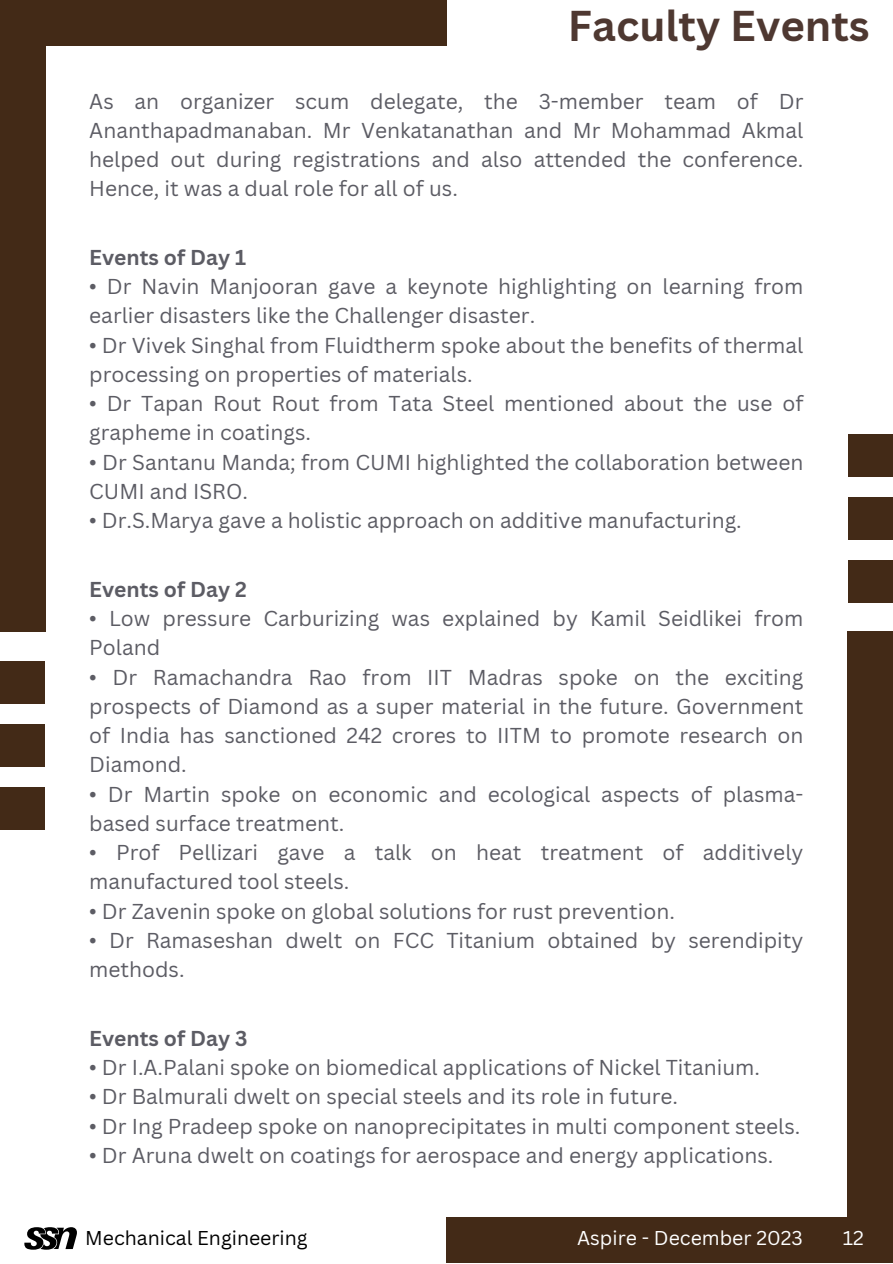
<style>
.page{position:relative;width:893px;height:1264px;background:#fff}
.page>*{position:absolute;margin:0;border:0;box-sizing:border-box;transform-origin:0 0}
.t1{font:700 42px "Canva Sans";color:#4e3831}
.t2{font:21px/29.2px "Canva Sans";color:#5c5c64}
.t3{font:700 21px "Canva Sans";color:#5c5c64}
.t4{font:19.5px "Canva Sans";color:#000}
.t5{font:19.5px "Canva Sans";color:#fff}
</style>
<div class="page">
<div style="left:0;top:0;width:45px;height:631px;background:#432a17"></div>
<div style="left:0;top:0;width:446px;height:45px;background:#432a17"></div>
<div style="left:847px;top:631px;width:45px;height:631px;background:#432a17"></div>
<div style="left:446px;top:1217px;width:446px;height:45px;background:#432a17"></div>
<div style="left:0;top:661px;width:45px;height:43px;background:#432a17"></div>
<div style="left:0;top:724px;width:45px;height:43px;background:#432a17"></div>
<div style="left:0;top:787px;width:45px;height:43px;background:#432a17"></div>
<div style="left:847px;top:434px;width:45px;height:43px;background:#432a17"></div>
<div style="left:847px;top:497px;width:45px;height:43px;background:#432a17"></div>
<div style="left:847px;top:560px;width:45px;height:43px;background:#432a17"></div>
<svg style="left:24px;top:1227px;width:53px;height:22px"></svg>
<h1 class="t1" style="left:568px;top:-4px;width:303px">Faculty Events</h1>
<p class="t2" style="left:89px;top:86px;width:715px;text-align:justify">As an organizer scum delegate, the 3-member team of Dr Ananthapadmanaban. Mr Venkatanathan and Mr Mohammad Akmal helped out during registrations and also attended the conference.<br>Hence, it was a dual role for all of us.</p>
<p class="t3" style="left:89px;top:242px;width:158px">Events of Day 1</p>
<p class="t2" style="left:89px;top:271px;width:715px">• Dr Navin Manjooran gave a keynote highlighting on learning from earlier disasters like the Challenger disaster.</p>
<p class="t2" style="left:89px;top:330px;width:715px">• Dr Vivek Singhal from Fluidtherm spoke about the benefits of thermal processing on properties of materials.</p>
<p class="t2" style="left:89px;top:388px;width:715px">• Dr Tapan Rout Rout from Tata Steel mentioned about the use of grapheme in coatings.</p>
<p class="t2" style="left:89px;top:447px;width:715px">• Dr Santanu Manda; from CUMI highlighted the collaboration between<br>CUMI and ISRO.</p>
<p class="t2" style="left:89px;top:505px;width:654px">• Dr.S.Marya gave a holistic approach on additive manufacturing.</p>
<p class="t3" style="left:89px;top:574px;width:159px">Events of Day 2</p>
<p class="t2" style="left:89px;top:603px;width:715px">• Low pressure Carburizing was explained by Kamil Seidlikei from<br>Poland</p>
<p class="t2" style="left:89px;top:662px;width:715px;text-align:justify">• Dr Ramachandra Rao from IIT Madras spoke on the exciting prospects of Diamond as a super material in the future. Government of India has sanctioned 242 crores to IITM to promote research on Diamond.</p>
<p class="t2" style="left:89px;top:778px;width:715px">• Dr Martin spoke on economic and ecological aspects of plasma&shy;based surface treatment.</p>
<p class="t2" style="left:89px;top:837px;width:715px">• Prof Pellizari gave a talk on heat treatment of additively manufactured tool steels.</p>
<p class="t2" style="left:89px;top:895px;width:587px">• Dr Zavenin spoke on global solutions for rust prevention.</p>
<p class="t2" style="left:89px;top:925px;width:715px">• Dr Ramaseshan dwelt on FCC Titanium obtained by serendipity methods.</p>
<p class="t3" style="left:89px;top:1023px;width:160px">Events of Day 3</p>
<p class="t2" style="left:89px;top:1052px;width:672px">• Dr I.A.Palani spoke on biomedical applications of Nickel Titanium.</p>
<p class="t2" style="left:89px;top:1081px;width:590px">• Dr Balmurali dwelt on special steels and its role in future.</p>
<p class="t2" style="left:89px;top:1110px;width:712px">• Dr Ing Pradeep spoke on nanoprecipitates in multi component steels.</p>
<p class="t2" style="left:89px;top:1140px;width:685px">• Dr Aruna dwelt on coatings for aerospace and energy applications.</p>
<p class="t4" style="left:85px;top:1224px;width:224px">Mechanical Engineering</p>
<p class="t5" style="left:577px;top:1224px;width:227px">Aspire - December 2023</p>
<p class="t5" style="left:842px;top:1224px;width:23px">12</p>
</div>
